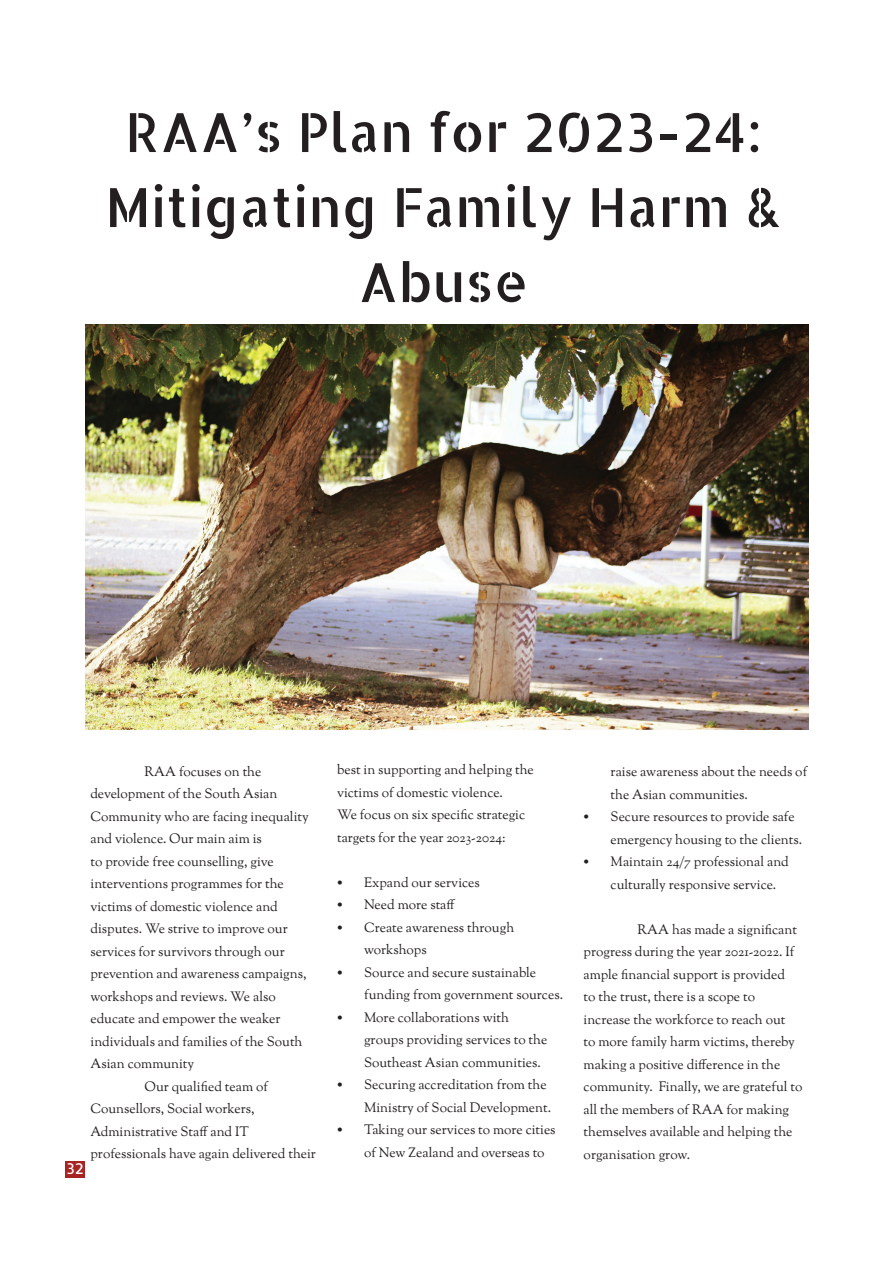
<style>
.page{position:relative;width:893px;height:1263px;background:#fff}
.page>*{position:absolute;margin:0;border:0;box-sizing:border-box;transform-origin:0 0}
.t1{font:54px/75px "Allerta Stencil";color:#231f20;text-align:center}
.t2{font:15px "Allerta Stencil";color:#fff}
.t3{font:13.5px/22.5px "Sorts Mill Goudy";color:#231f20}
</style>
<div class="page">
<div style="left:65px;top:1161px;width:20px;height:17px;background:#a72422"></div>
<img style="left:85px;top:324px;width:723px;height:405px">
<h1 class="t1" style="left:105px;top:100px;width:678px">RAA’s Plan for 2023-24:<br>Mitigating Family Harm &amp;<br>Abuse</h1>
<p class="t3" style="left:144px;top:761px;width:118px">RAA focuses on the</p>
<p class="t3" style="left:90px;top:783px;width:188px">development of the South Asian</p>
<p class="t3" style="left:90px;top:806px;width:220px">Community who are facing inequality</p>
<p class="t3" style="left:90px;top:828px;width:173px">and violence. Our main aim is</p>
<p class="t3" style="left:90px;top:851px;width:185px">to provide free counselling, give</p>
<p class="t3" style="left:90px;top:873px;width:195px">interventions programmes for the</p>
<p class="t3" style="left:90px;top:896px;width:189px">victims of domestic violence and</p>
<p class="t3" style="left:90px;top:918px;width:199px">disputes. We strive to improve our</p>
<p class="t3" style="left:90px;top:941px;width:196px">services for survivors through our</p>
<p class="t3" style="left:90px;top:963px;width:217px">prevention and awareness campaigns,</p>
<p class="t3" style="left:90px;top:986px;width:187px">workshops and reviews. We also</p>
<p class="t3" style="left:90px;top:1008px;width:192px">educate and empower the weaker</p>
<p class="t3" style="left:90px;top:1031px;width:214px">individuals and families of the South</p>
<p class="t3" style="left:90px;top:1053px;width:105px">Asian community</p>
<p class="t3" style="left:144px;top:1076px;width:125px">Our quali昀椀ed team of</p>
<p class="t3" style="left:90px;top:1098px;width:166px">Counsellors, Social workers,</p>
<p class="t3" style="left:90px;top:1121px;width:160px">Administrative Sta昀昀 and IT</p>
<p class="t3" style="left:90px;top:1143px;width:227px">professionals have again delivered their</p>
<p class="t2" style="left:67px;top:1162px;width:19px">32</p>
<p class="t3" style="left:337px;top:759px;width:198px">best in supporting and helping the victims of domestic violence.<br>We focus on six speci昀椀c strategic targets for the year 2023-2024:</p>
<p class="t3" style="left:337px;top:872px;width:144px">• Expand our services</p>
<p class="t3" style="left:337px;top:894px;width:120px">• Need more sta昀昀</p>
<p class="t3" style="left:364px;top:917px;width:152px;text-indent:-27px">• Create awareness through workshops</p>
<p class="t3" style="left:364px;top:962px;width:200px;text-indent:-27px">• Source and secure sustainable funding from government sources.</p>
<p class="t3" style="left:364px;top:1007px;width:185px;text-indent:-27px">• More collaborations with groups providing services to the<br>Southeast Asian communities.</p>
<p class="t3" style="left:364px;top:1074px;width:189px;text-indent:-27px">• Securing accreditation from the<br>Ministry of Social Development.</p>
<p class="t3" style="left:364px;top:1119px;width:193px;text-indent:-27px">• Taking our services to more cities of New Zealand and overseas to</p>
<p class="t3" style="left:611px;top:761px;width:198px">raise awareness about the needs of the Asian communities.</p>
<p class="t3" style="left:611px;top:806px;width:193px;text-indent:-27px">• Secure resources to provide safe emergency housing to the clients.</p>
<p class="t3" style="left:611px;top:851px;width:180px;text-indent:-27px">• Maintain 24/7 professional and culturally responsive service.</p>
<p class="t3" style="left:584px;top:919px;width:220px;text-indent:54px">RAA has made a signi昀椀cant progress during the year 2021-2022. If ample 昀椀nancial support is provided<br>to the trust, there is a scope to increase the workforce to reach out<br>to more family harm victims, thereby making a positive di昀昀erence in the community. Finally, we are grateful to all the members of RAA for making themselves available and helping the organisation grow.</p>
</div>
